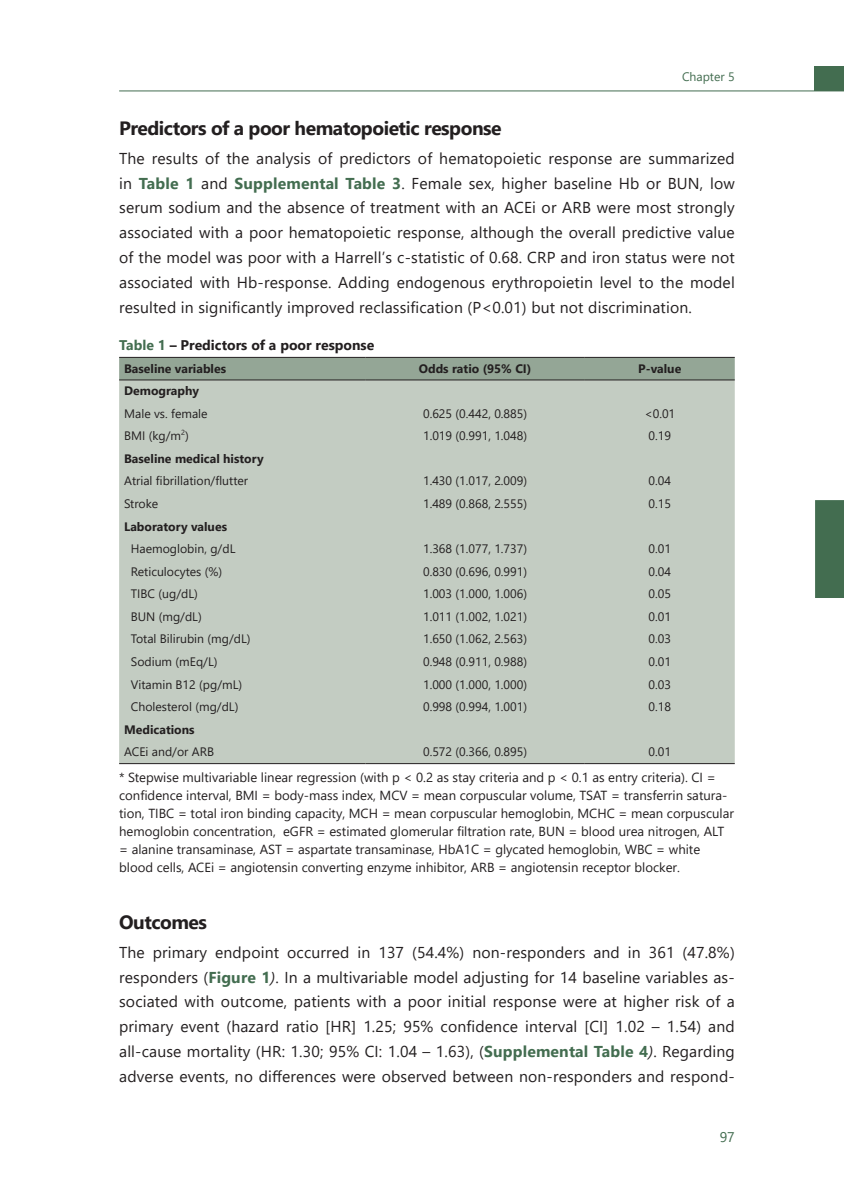
<style>
.page{position:relative;width:844px;height:1191px;background:#fff}
.page>*{position:absolute;margin:0;border:0;box-sizing:border-box;transform-origin:0 0}
.t1{font:700 19.25px "Segoe UI";letter-spacing:-.025em;color:#231f20}
.t2{font:15.75px/24.8px "Segoe UI";letter-spacing:.01em;color:#231f20;text-align:justify}
.t3{font:700 14px "Segoe UI";color:#231f20}
.t4{font:14px "Segoe UI";color:#436d50}
.t5{font:13.12px/18px "Segoe UI";color:#231f20}
.t6{font:12.25px "Segoe UI";color:#231f20}
.t7{font:700 12.25px "Segoe UI";color:#231f20}
.t8{font:12.25px "Segoe UI";color:#436d50}
.s1{font-weight:700;color:#436d50}
.s2{color:#436d50}
.s3{font-style:italic}
</style>
<div class="page">
<hr style="left:119px;top:90px;width:724px;height:1px;background:#436d50">
<div style="left:814px;top:66px;width:29px;height:25px;background:#436d50"></div>
<div style="left:815px;top:500px;width:28px;height:98px;background:#436d50"></div>
<div style="left:119px;top:358px;width:615px;height:21px;background:#94a696"></div>
<div style="left:119px;top:380px;width:615px;height:383px;background:#c3ccc2"></div>
<hr style="left:119px;top:357px;width:246px;height:1px;background:#231f20">
<hr style="left:365px;top:357px;width:219px;height:1px;background:#231f20">
<hr style="left:584px;top:357px;width:150px;height:1px;background:#231f20">
<hr style="left:119px;top:379px;width:246px;height:1px;background:#231f20">
<hr style="left:365px;top:379px;width:219px;height:1px;background:#231f20">
<hr style="left:584px;top:379px;width:150px;height:1px;background:#231f20">
<hr style="left:119px;top:763px;width:246px;height:1px;background:#231f20">
<hr style="left:365px;top:763px;width:219px;height:1px;background:#231f20">
<hr style="left:584px;top:763px;width:150px;height:1px;background:#231f20">
<p class="t8" style="left:681px;top:67px;width:54px">Chapter 5</p>
<p class="t1" style="left:119px;top:115px;width:384px">Predictors of a poor hematopoietic response</p>
<p class="t2" style="left:119px;top:145px;width:617px">The results of the analysis of predictors of hematopoietic response are summarized in <span class="s1">table 1</span> and <span class="s1">supplemental table 3</span>. Female sex, higher baseline Hb or BUN, low serum sodium and the absence of treatment with an ACEi or ARB were most strongly associated with a poor hematopoietic response, although the overall predictive value of the model was poor with a Harrell’s c-statistic of 0.68. CRP and iron status were not associated with Hb-response. Adding endogenous erythropoietin level to the model resulted in significantly improved reclassification (P&lt;0.01) but not discrimination.</p>
<p class="t3" style="left:119px;top:335px;width:256px"><span class="s2">table 1</span> – Predictors of a poor response</p>
<p class="t7" style="left:124px;top:359px;width:103px">Baseline variables</p>
<p class="t7" style="left:419px;top:359px;width:114px">odds ratio (95% cI)</p>
<p class="t7" style="left:638px;top:359px;width:45px">P-value</p>
<p class="t7" style="left:124px;top:382px;width:77px">demography</p>
<p class="t6" style="left:124px;top:404px;width:85px">Male vs. female</p>
<p class="t6" style="left:423px;top:404px;width:105px">0.625 (0.442, 0.885)</p>
<p class="t6" style="left:644px;top:404px;width:32px">&lt;0.01</p>
<p class="t6" style="left:124px;top:427px;width:66px">BMI (kg/m<sup>2</sup>)</p>
<p class="t6" style="left:423px;top:427px;width:105px">1.019 (0.991, 1.048)</p>
<p class="t6" style="left:648px;top:427px;width:24px">0.19</p>
<p class="t7" style="left:124px;top:449px;width:141px">Baseline medical history</p>
<p class="t6" style="left:124px;top:472px;width:125px">Atrial fibrillation/flutter</p>
<p class="t6" style="left:423px;top:472px;width:105px">1.430 (1.017, 2.009)</p>
<p class="t6" style="left:648px;top:472px;width:24px">0.04</p>
<p class="t6" style="left:124px;top:495px;width:36px">Stroke</p>
<p class="t6" style="left:423px;top:495px;width:105px">1.489 (0.868, 2.555)</p>
<p class="t6" style="left:648px;top:495px;width:24px">0.15</p>
<p class="t7" style="left:124px;top:517px;width:104px">laboratory values</p>
<p class="t6" style="left:131px;top:540px;width:106px">Haemoglobin, g/dL</p>
<p class="t6" style="left:423px;top:540px;width:105px">1.368 (1.077, 1.737)</p>
<p class="t6" style="left:648px;top:540px;width:24px">0.01</p>
<p class="t6" style="left:131px;top:562px;width:93px">Reticulocytes (%)</p>
<p class="t6" style="left:423px;top:562px;width:105px">0.830 (0.696, 0.991)</p>
<p class="t6" style="left:648px;top:562px;width:24px">0.04</p>
<p class="t6" style="left:131px;top:585px;width:68px">TIBC (ug/dL)</p>
<p class="t6" style="left:423px;top:585px;width:105px">1.003 (1.000, 1.006)</p>
<p class="t6" style="left:648px;top:585px;width:24px">0.05</p>
<p class="t6" style="left:131px;top:607px;width:72px">BUN (mg/dL)</p>
<p class="t6" style="left:423px;top:607px;width:105px">1.011 (1.002, 1.021)</p>
<p class="t6" style="left:648px;top:607px;width:24px">0.01</p>
<p class="t6" style="left:131px;top:630px;width:121px">Total Bilirubin (mg/dL)</p>
<p class="t6" style="left:423px;top:630px;width:105px">1.650 (1.062, 2.563)</p>
<p class="t6" style="left:648px;top:630px;width:24px">0.03</p>
<p class="t6" style="left:131px;top:652px;width:88px">Sodium (mEq/L)</p>
<p class="t6" style="left:423px;top:652px;width:105px">0.948 (0.911, 0.988)</p>
<p class="t6" style="left:648px;top:652px;width:24px">0.01</p>
<p class="t6" style="left:131px;top:675px;width:113px">Vitamin B12 (pg/mL)</p>
<p class="t6" style="left:423px;top:675px;width:105px">1.000 (1.000, 1.000)</p>
<p class="t6" style="left:648px;top:675px;width:24px">0.03</p>
<p class="t6" style="left:131px;top:698px;width:109px">Cholesterol (mg/dL)</p>
<p class="t6" style="left:423px;top:698px;width:105px">0.998 (0.994, 1.001)</p>
<p class="t6" style="left:648px;top:698px;width:24px">0.18</p>
<p class="t7" style="left:124px;top:720px;width:72px">medications</p>
<p class="t6" style="left:124px;top:743px;width:91px">ACEi and/or ARB</p>
<p class="t6" style="left:423px;top:743px;width:105px">0.572 (0.366, 0.895)</p>
<p class="t6" style="left:648px;top:743px;width:24px">0.01</p>
<p class="t5" style="left:119px;top:767px;width:616px">* Stepwise multivariable linear regression (with p &lt; 0.2 as stay criteria and p &lt; 0.1 as entry criteria). CI = confidence interval, BMI = body-mass index, MCV = mean corpuscular volume, TSAT = transferrin satura&shy;tion, TIBC = total iron binding capacity, MCH = mean corpuscular hemoglobin, MCHC = mean corpuscular hemoglobin concentration, eGFR = estimated glomerular filtration rate, BUN = blood urea nitrogen, ALT = alanine transaminase, AST = aspartate transaminase, HbA1C = glycated hemoglobin, WBC = white blood cells, ACEi = angiotensin converting enzyme inhibitor, ARB = angiotensin receptor blocker.</p>
<p class="t1" style="left:119px;top:908px;width:89px">outcomes</p>
<p class="t2" style="left:119px;top:938px;width:617px">The primary endpoint occurred in 137 (54.4%) non-responders and in 361 (47.8%) responders (<span class="s1">figure 1</span><span class="s3">)</span>. In a multivariable model adjusting for 14 baseline variables as&shy;sociated with outcome, patients with a poor initial response were at higher risk of a primary event (hazard ratio [HR] 1.25; 95% confidence interval [CI] 1.02 – 1.54) and all-cause mortality (HR: 1.30; 95% CI: 1.04 – 1.63), (<span class="s1">supplemental table 4</span><span class="s3">)</span>. Regarding adverse events, no differences were observed between non-responders and respond-</p>
<p class="t4" style="left:719px;top:1127px;width:17px">97</p>
</div>
